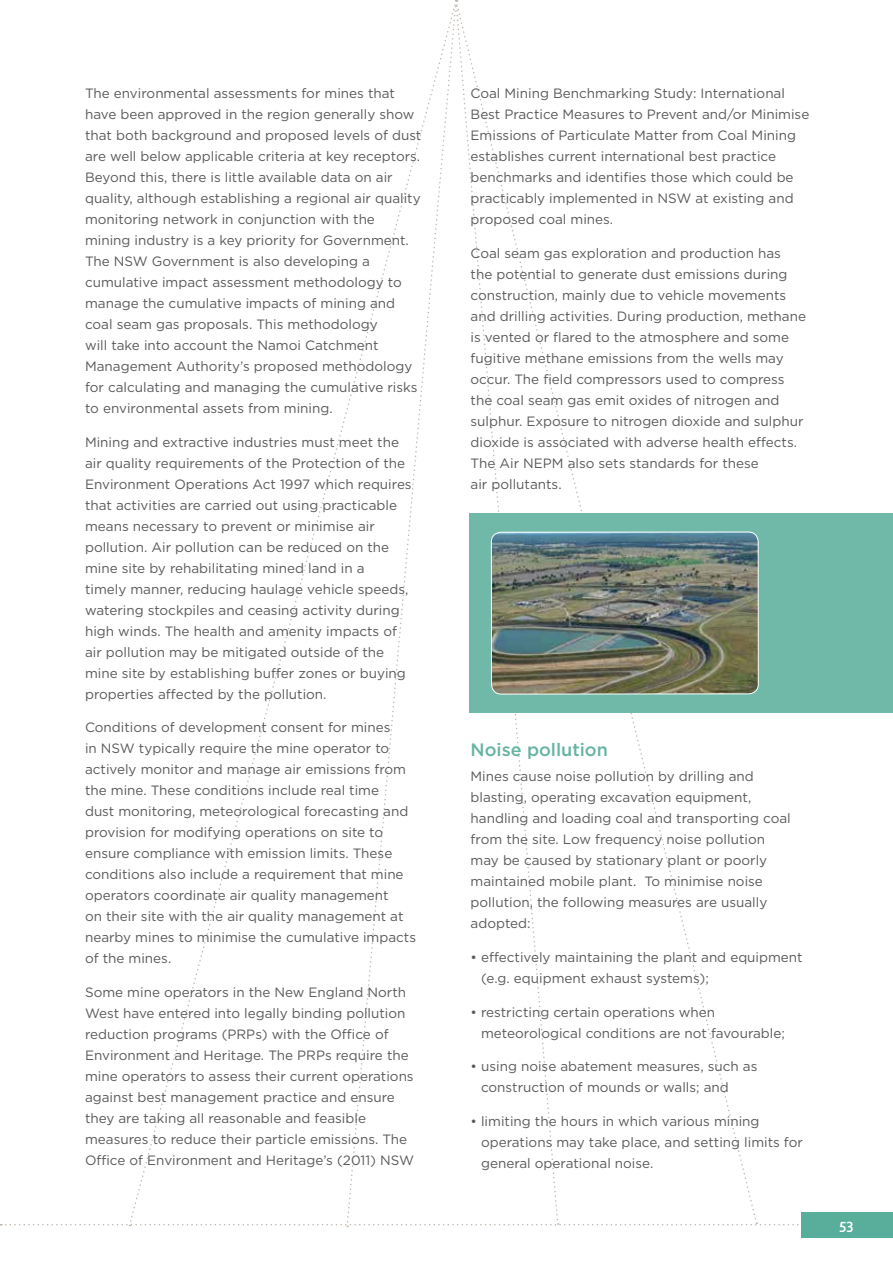
<style>
.page{position:relative;width:893px;height:1263px;background:#fff}
.page>*{position:absolute;margin:0;border:0;box-sizing:border-box;transform-origin:0 0}
.t1{font:500 18px "Gotham";color:#66b4a2}
.t2{font:700 15.15px "Corbel";color:#fff}
.t3{font:13.5px/21px "Gotham";color:#58595b}
</style>
<div class="page">
<svg style="left:346px;top:4px;width:109px;height:1218px"></svg>
<svg style="left:455px;top:1px;width:301px;height:1219px"></svg>
<div style="left:801px;top:1212px;width:92px;height:26px;background:#59ae9b"></div>
<svg style="left:0;top:1222px;width:799px;height:5px"></svg>
<div style="left:470px;top:513px;width:423px;height:200px;background:#70b9a9"></div>
<img style="left:491px;top:532px;width:267px;height:162px">
<div style="left:491px;top:532px;width:267px;height:162px;border:1px solid #fff;border-radius:10px"></div>
<p class="t3" style="left:85px;top:82px;width:338px">The environmental assessments for mines that have been approved in the region generally show that both background and proposed levels of dust are well below applicable criteria at key receptors.<br>Beyond this, there is little available data on air quality, although establishing a regional air quality monitoring network in conjunction with the mining industry is a key priority for Government.<br>The NSW Government is also developing a cumulative impact assessment methodology to manage the cumulative impacts of mining and coal seam gas proposals. This methodology<br>will take into account the Namoi Catchment Management Authority’s proposed methodology for calculating and managing the cumulative risks to environmental assets from mining.</p>
<p class="t3" style="left:85px;top:431px;width:328px">Mining and extractive industries must meet the air quality requirements of the Protection of the Environment Operations Act 1997 which requires that activities are carried out using practicable means necessary to prevent or minimise air pollution. Air pollution can be reduced on the mine site by rehabilitating mined land in a<br>timely manner, reducing haulage vehicle speeds, watering stockpiles and ceasing activity during high winds. The health and amenity impacts of air pollution may be mitigated outside of the mine site by establishing buffer zones or buying properties affected by the pollution.</p>
<p class="t3" style="left:85px;top:717px;width:333px">Conditions of development consent for mines<br>in NSW typically require the mine operator to actively monitor and manage air emissions from the mine. These conditions include real time<br>dust monitoring, meteorological forecasting and provision for modifying operations on site to ensure compliance with emission limits. These conditions also include a requirement that mine operators coordinate air quality management<br>on their site with the air quality management at nearby mines to minimise the cumulative impacts of the mines.</p>
<p class="t3" style="left:85px;top:982px;width:331px">Some mine operators in the New England North West have entered into legally binding pollution reduction programs (PRPs) with the Office of Environment and Heritage. The PRPs require the mine operators to assess their current operations against best management practice and ensure they are taking all reasonable and feasible measures to reduce their particle emissions. The Office of Environment and Heritage’s (2011) NSW</p>
<p class="t3" style="left:471px;top:82px;width:340px">Coal Mining Benchmarking Study: International Best Practice Measures to Prevent and/or Minimise Emissions of Particulate Matter from Coal Mining establishes current international best practice benchmarks and identifies those which could be practicably implemented in NSW at existing and proposed coal mines.</p>
<p class="t3" style="left:471px;top:242px;width:337px">Coal seam gas exploration and production has the potential to generate dust emissions during construction, mainly due to vehicle movements and drilling activities. During production, methane is vented or flared to the atmosphere and some fugitive methane emissions from the wells may occur. The field compressors used to compress the coal seam gas emit oxides of nitrogen and sulphur. Exposure to nitrogen dioxide and sulphur dioxide is associated with adverse health effects.<br>The Air NEPM also sets standards for these<br>air pollutants.</p>
<h1 class="t1" style="left:471px;top:738px;width:139px">Noise pollution</h1>
<p class="t3" style="left:471px;top:765px;width:322px">Mines cause noise pollution by drilling and blasting, operating excavation equipment, handling and loading coal and transporting coal from the site. Low frequency noise pollution may be caused by stationary plant or poorly maintained mobile plant. To minimise noise pollution, the following measures are usually adopted:</p>
<p class="t3" style="left:481px;top:946px;width:323px;text-indent:-11px">• effectively maintaining the plant and equipment (e.g. equipment exhaust systems);</p>
<p class="t3" style="left:481px;top:1001px;width:305px;text-indent:-11px">• restricting certain operations when meteorological conditions are not favourable;</p>
<p class="t3" style="left:481px;top:1056px;width:278px;text-indent:-11px">• using noise abatement measures, such as construction of mounds or walls; and</p>
<p class="t3" style="left:481px;top:1110px;width:323px;text-indent:-11px">• limiting the hours in which various mining operations may take place, and setting limits for general operational noise.</p>
<p class="t2" style="left:839px;top:1215px;width:16px">53</p>
</div>
